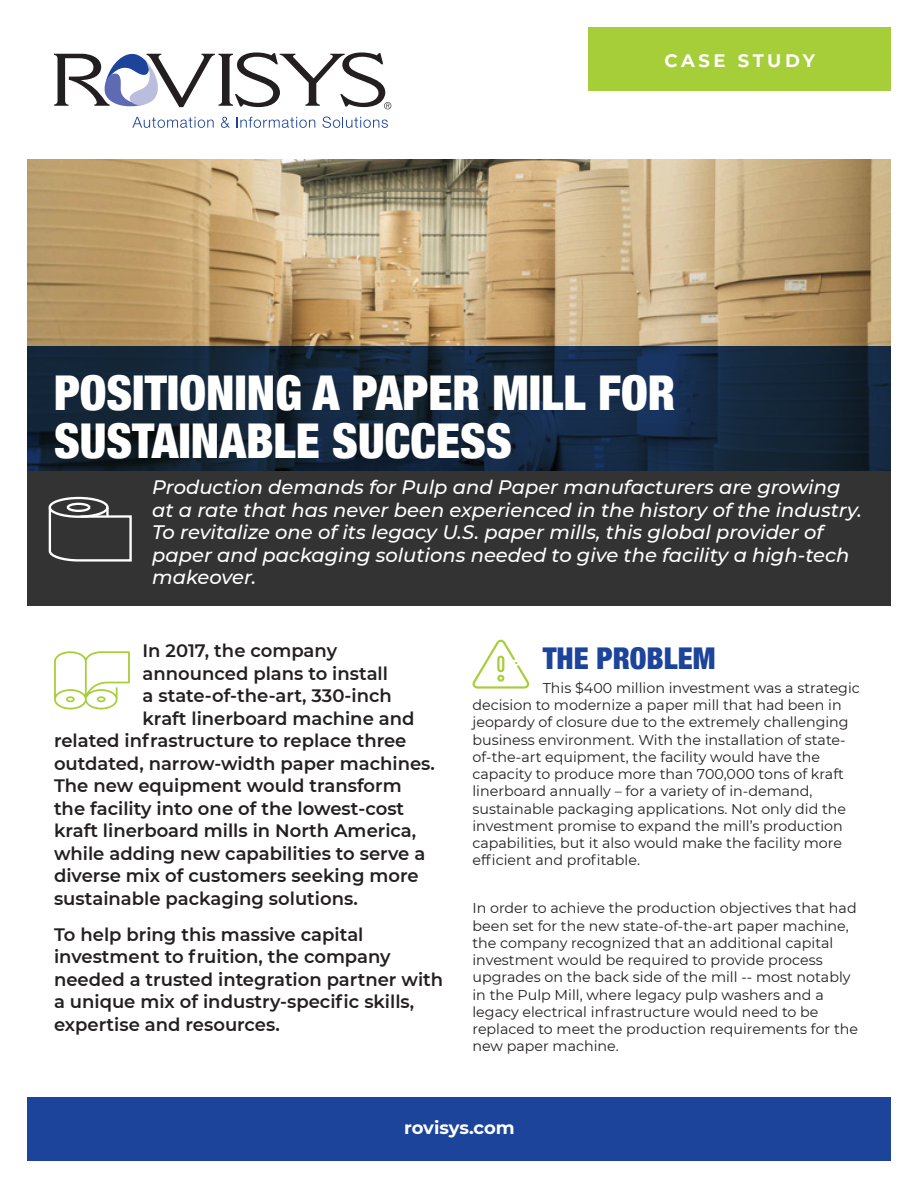
<style>
.page{position:relative;width:918px;height:1188px;background:#fff}
.page>*{position:absolute;margin:0;border:0;box-sizing:border-box;transform-origin:0 0}
.t1{font:900 condensed 48px/48px "Helvetica Neue";color:#fff}
.t2{font:900 condensed 30px "Helvetica Neue";color:#1d449b}
.t3{font:italic 500 19.5px/22.5px "Montserrat";color:#fff}
.Leadin_Paragraph{font:600 18px/22.5px "Montserrat";color:#231f20}
.t4{font:700 18px "Montserrat";color:#fff}
.t5{font:700 18px "Montserrat";letter-spacing:.19em;color:#fff}
.t6{font:14.25px/17.2px "Montserrat";color:#231f20}
</style>
<div class="page">
<img style="left:27px;top:160px;width:864px;height:187px">
<svg style="left:27px;top:347px;width:864px;height:124px;background:#13253a"></svg>
<svg style="left:132px;top:117px;width:82px;height:11px"></svg>
<svg style="left:221px;top:117px;width:9px;height:11px"></svg>
<svg style="left:237px;top:117px;width:78px;height:11px"></svg>
<svg style="left:322px;top:117px;width:66px;height:11px"></svg>
<svg style="left:54px;top:53px;width:337px;height:56px"></svg>
<div style="left:589px;top:27px;width:302px;height:63px;background:#a6ce39"></div>
<div style="left:27px;top:1098px;width:864px;height:63px;background:#1d449b"></div>
<svg style="left:472px;top:640px;width:57px;height:49px"></svg>
<div style="left:27px;top:471px;width:864px;height:135px;background:#323332"></div>
<div style="left:49px;top:497px;width:60px;height:21px;border:2px solid #fff;border-radius:50%"></div>
<div style="left:67px;top:503px;width:24px;height:9px;border:2px solid #fff;border-radius:50%"></div>
<svg style="left:49px;top:505px;width:83px;height:57px"></svg>
<svg style="left:54px;top:651px;width:76px;height:58px"></svg>
<p class="t5" style="left:664px;top:48px;width:152px">CASE STUDY</p>
<p class="t1" style="left:54px;top:366px;width:623px">POSITIONING A PAPER MILL FOR<br>SUSTAINABLE SUCCESS</p>
<p class="t3" style="left:152px;top:475px;width:711px">Production demands for Pulp and Paper manufacturers are growing at a rate that has never been experienced in the history of the industry.<br>To revitalize one of its legacy U.S. paper mills, this global provider of paper and packaging solutions needed to give the facility a high-tech makeover.</p>
<p class="Leadin_Paragraph" style="left:143px;top:639px;width:196px">In 2017, the company</p>
<p class="Leadin_Paragraph" style="left:143px;top:661px;width:247px">announced plans to install</p>
<p class="Leadin_Paragraph" style="left:143px;top:684px;width:251px">a state-of-the-art, 330-inch</p>
<p class="Leadin_Paragraph" style="left:143px;top:706px;width:274px">kraft linerboard machine and</p>
<p class="Leadin_Paragraph" style="left:54px;top:729px;width:354px">related infrastructure to replace three</p>
<p class="Leadin_Paragraph" style="left:54px;top:751px;width:382px">outdated, narrow-width paper machines.</p>
<p class="Leadin_Paragraph" style="left:54px;top:774px;width:349px">The new equipment would transform</p>
<p class="Leadin_Paragraph" style="left:54px;top:796px;width:352px">the facility into one of the lowest-cost</p>
<p class="Leadin_Paragraph" style="left:54px;top:819px;width:364px">kraft linerboard mills in North America,</p>
<p class="Leadin_Paragraph" style="left:54px;top:841px;width:373px">while adding new capabilities to serve a</p>
<p class="Leadin_Paragraph" style="left:54px;top:864px;width:366px">diverse mix of customers seeking more</p>
<p class="Leadin_Paragraph" style="left:54px;top:886px;width:305px">sustainable packaging solutions.</p>
<p class="Leadin_Paragraph" style="left:54px;top:922px;width:391px">To help bring this massive capital investment to fruition, the company needed a trusted integration partner with a unique mix of industry-specific skills, expertise and resources.</p>
<p class="t2" style="left:543px;top:634px;width:174px">THE PROBLEM</p>
<p class="t6" style="left:472px;top:679px;width:389px;text-indent:70px">This $400 million investment was a strategic decision to modernize a paper mill that had been in jeopardy of closure due to the extremely challenging business environment. With the installation of state&shy;of-the-art equipment, the facility would have the capacity to produce more than 700,000 tons of kraft linerboard annually – for a variety of in-demand, sustainable packaging applications. Not only did the investment promise to expand the mill’s production capabilities, but it also would make the facility more efficient and profitable.</p>
<p class="t6" style="left:472px;top:899px;width:387px">In order to achieve the production objectives that had been set for the new state-of-the-art paper machine, the company recognized that an additional capital investment would be required to provide process upgrades on the back side of the mill -- most notably in the Pulp Mill, where legacy pulp washers and a legacy electrical infrastructure would need to be replaced to meet the production requirements for the new paper machine.</p>
<p class="t4" style="left:404px;top:1114px;width:112px">rovisys.com</p>
</div>
